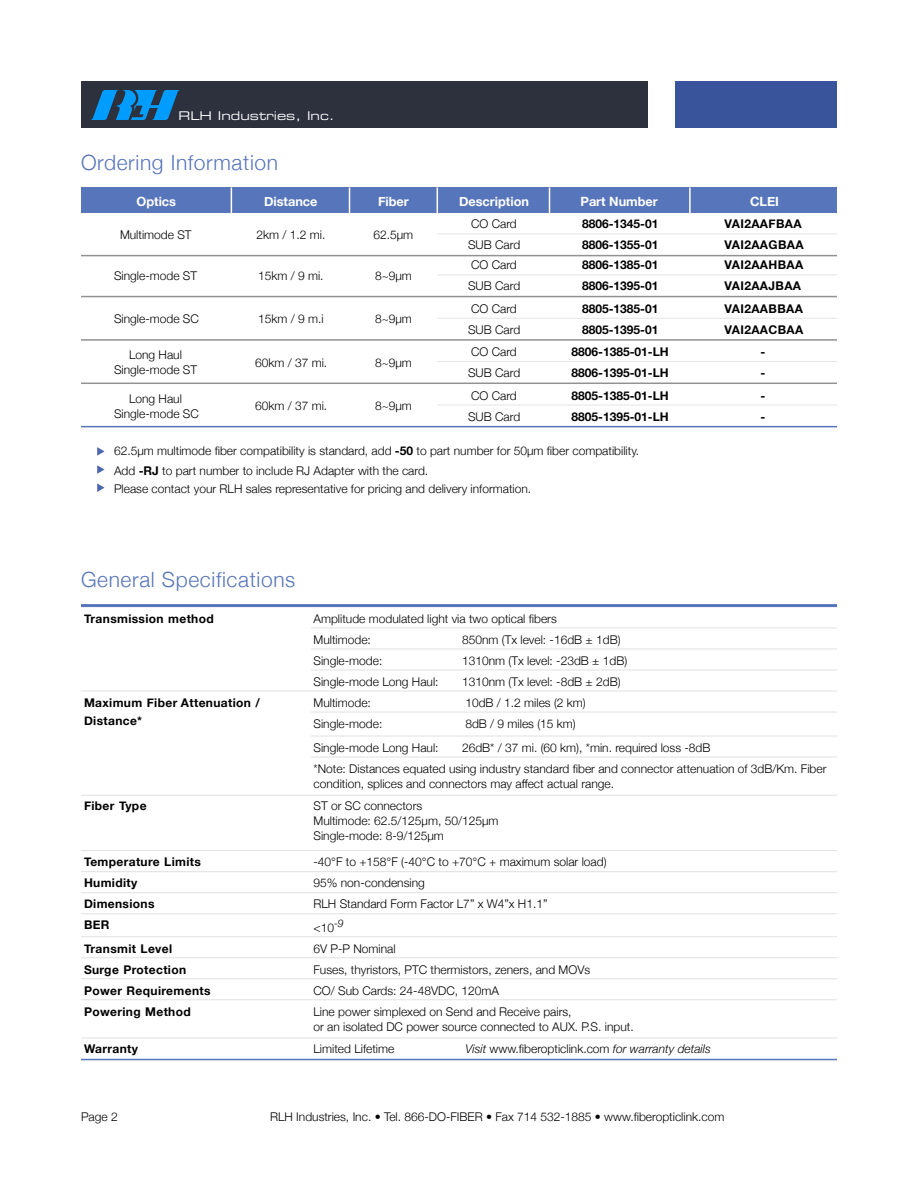
<style>
.page{position:relative;width:918px;height:1188px;background:#fff}
.page>*{position:absolute;margin:0;border:0;box-sizing:border-box;transform-origin:0 0}
.t1{font:300 21px "Helvetica Neue";letter-spacing:.03em;color:#5775ba}
.t2{font:700 12.75px "Helvetica Neue";color:#fff}
.t3{font:300 12px/15px "Helvetica Neue";color:#000}
.t4{font:700 12px/18px "Helvetica Neue";letter-spacing:.03em;color:#000}
.t5{font:700 12px "Helvetica Neue";color:#000}
.t6{font:italic 300 12px "Helvetica Neue";color:#000}
.t7{font:12px "Eurostile Extended Two";color:#fff}
.s1{font-weight:700}
.s2{font-style:normal}
</style>
<div class="page">
<svg style="left:97px;top:447px;width:8px;height:9px"></svg>
<svg style="left:97px;top:465px;width:8px;height:9px"></svg>
<svg style="left:97px;top:483px;width:8px;height:9px"></svg>
<div style="left:81px;top:187px;width:150px;height:26px;background:#5775ba"></div>
<div style="left:231px;top:187px;width:119px;height:26px;background:#5775ba"></div>
<div style="left:350px;top:187px;width:87px;height:26px;background:#5775ba"></div>
<div style="left:437px;top:187px;width:113px;height:26px;background:#5775ba"></div>
<div style="left:550px;top:187px;width:140px;height:26px;background:#5775ba"></div>
<div style="left:690px;top:187px;width:147px;height:26px;background:#5775ba"></div>
<svg style="left:231px;top:187px;width:1px;height:26px"></svg>
<svg style="left:349px;top:187px;width:1px;height:26px"></svg>
<svg style="left:437px;top:187px;width:1px;height:26px"></svg>
<svg style="left:549px;top:187px;width:1px;height:26px"></svg>
<hr style="left:689px;top:187px;width:2px;height:26px;background:#fff">
<hr style="left:437px;top:234px;width:400px;height:1px;background:#e4e4e4">
<hr style="left:81px;top:255px;width:756px;height:1px;background:#929292">
<hr style="left:437px;top:275px;width:400px;height:1px;background:#e4e4e4">
<hr style="left:81px;top:296px;width:756px;height:1px;background:#929292">
<hr style="left:437px;top:318px;width:400px;height:1px;background:#e4e4e4">
<hr style="left:81px;top:339px;width:756px;height:2px;background:#929292">
<hr style="left:437px;top:361px;width:400px;height:1px;background:#e4e4e4">
<hr style="left:81px;top:383px;width:756px;height:1px;background:#929292">
<hr style="left:437px;top:405px;width:400px;height:1px;background:#e4e4e4">
<hr style="left:81px;top:426px;width:756px;height:1px;background:#5775ba">
<hr style="left:311px;top:628px;width:526px;height:1px;background:#e1e1e1">
<hr style="left:311px;top:649px;width:526px;height:1px;background:#e1e1e1">
<hr style="left:311px;top:670px;width:526px;height:1px;background:#e1e1e1">
<hr style="left:81px;top:691px;width:756px;height:1px;background:#e1e1e1">
<hr style="left:311px;top:712px;width:526px;height:1px;background:#e1e1e1">
<hr style="left:311px;top:736px;width:526px;height:1px;background:#e1e1e1">
<hr style="left:311px;top:757px;width:526px;height:1px;background:#e1e1e1">
<hr style="left:81px;top:795px;width:756px;height:1px;background:#e1e1e1">
<hr style="left:81px;top:850px;width:756px;height:1px;background:#e1e1e1">
<hr style="left:81px;top:871px;width:756px;height:1px;background:#e1e1e1">
<hr style="left:81px;top:892px;width:756px;height:1px;background:#e1e1e1">
<hr style="left:81px;top:913px;width:756px;height:1px;background:#e1e1e1">
<hr style="left:81px;top:936px;width:756px;height:1px;background:#e1e1e1">
<hr style="left:81px;top:957px;width:756px;height:1px;background:#e1e1e1">
<hr style="left:81px;top:979px;width:756px;height:1px;background:#e1e1e1">
<hr style="left:81px;top:1000px;width:756px;height:1px;background:#e1e1e1">
<hr style="left:81px;top:1038px;width:756px;height:1px;background:#e1e1e1">
<hr style="left:81px;top:604px;width:756px;height:3px;background:#5775ba">
<hr style="left:81px;top:1059px;width:756px;height:1px;background:#5775ba">
<div style="left:81px;top:81px;width:567px;height:47px;background:#2d313e"></div>
<div style="left:675px;top:81px;width:162px;height:47px;background:#3a549c"></div>
<svg style="left:91px;top:90px;width:89px;height:30px"></svg>
<p class="t7" style="left:178px;top:111px;width:158px">RLH Industries, Inc.</p>
<h1 class="t1" style="left:81px;top:149px;width:199px">Ordering Information</h1>
<p class="t2" style="left:136px;top:193px;width:41px">Optics</p>
<p class="t2" style="left:264px;top:193px;width:55px">Distance</p>
<p class="t2" style="left:378px;top:193px;width:32px">Fiber</p>
<p class="t2" style="left:459px;top:193px;width:72px">Description</p>
<p class="t2" style="left:580px;top:193px;width:79px">Part Number</p>
<p class="t2" style="left:750px;top:193px;width:31px">CLEI</p>
<p class="t3" style="left:120px;top:226px;width:73px">Multimode ST</p>
<p class="t3" style="left:256px;top:226px;width:70px">2km / 1.2 mi.</p>
<p class="t3" style="left:374px;top:226px;width:41px">62.5µm</p>
<p class="t3" style="left:471px;top:216px;width:47px">CO Card</p>
<p class="t5" style="left:582px;top:216px;width:78px">8806-1345-01</p>
<p class="t4" style="left:724px;top:214px;width:79px">VAI2AAFBAA</p>
<p class="t3" style="left:468px;top:237px;width:54px">SUB Card</p>
<p class="t5" style="left:582px;top:237px;width:78px">8806-1355-01</p>
<p class="t4" style="left:724px;top:235px;width:81px">VAI2AAGBAA</p>
<p class="t3" style="left:114px;top:268px;width:85px">Single-mode ST</p>
<p class="t3" style="left:258px;top:268px;width:67px">15km / 9 mi.</p>
<p class="t3" style="left:375px;top:268px;width:38px">8~9µm</p>
<p class="t3" style="left:114px;top:311px;width:86px">Single-mode SC</p>
<p class="t3" style="left:258px;top:311px;width:67px">15km / 9 m.i</p>
<p class="t3" style="left:375px;top:311px;width:38px">8~9µm</p>
<p class="t3" style="left:114px;top:347px;width:85px;text-align:center">Long Haul<br>Single-mode ST</p>
<p class="t3" style="left:255px;top:355px;width:74px">60km / 37 mi.</p>
<p class="t3" style="left:375px;top:355px;width:38px">8~9µm</p>
<p class="t3" style="left:114px;top:391px;width:86px;text-align:center">Long Haul<br>Single-mode SC</p>
<p class="t3" style="left:255px;top:398px;width:74px">60km / 37 mi.</p>
<p class="t3" style="left:375px;top:398px;width:38px">8~9µm</p>
<p class="t3" style="left:471px;top:257px;width:47px">CO Card</p>
<p class="t5" style="left:582px;top:258px;width:78px">8806-1385-01</p>
<p class="t4" style="left:724px;top:256px;width:80px">VAI2AAHBAA</p>
<p class="t3" style="left:468px;top:278px;width:54px">SUB Card</p>
<p class="t5" style="left:582px;top:279px;width:78px">8806-1395-01</p>
<p class="t4" style="left:724px;top:277px;width:78px">VAI2AAJBAA</p>
<p class="t3" style="left:471px;top:301px;width:47px">CO Card</p>
<p class="t5" style="left:582px;top:301px;width:78px">8805-1385-01</p>
<p class="t4" style="left:724px;top:299px;width:80px">VAI2AABBAA</p>
<p class="t3" style="left:468px;top:322px;width:54px">SUB Card</p>
<p class="t5" style="left:582px;top:322px;width:78px">8805-1395-01</p>
<p class="t4" style="left:724px;top:320px;width:80px">VAI2AACBAA</p>
<p class="t3" style="left:471px;top:344px;width:47px">CO Card</p>
<p class="t5" style="left:572px;top:345px;width:99px">8806-1385-01-LH</p>
<p class="t4" style="left:760px;top:343px;width:6px">-</p>
<p class="t3" style="left:468px;top:365px;width:54px">SUB Card</p>
<p class="t5" style="left:572px;top:366px;width:99px">8806-1395-01-LH</p>
<p class="t4" style="left:760px;top:364px;width:6px">-</p>
<p class="t3" style="left:471px;top:388px;width:47px">CO Card</p>
<p class="t5" style="left:572px;top:388px;width:99px">8805-1385-01-LH</p>
<p class="t4" style="left:760px;top:386px;width:6px">-</p>
<p class="t3" style="left:468px;top:409px;width:54px">SUB Card</p>
<p class="t5" style="left:572px;top:409px;width:99px">8805-1395-01-LH</p>
<p class="t4" style="left:760px;top:407px;width:6px">-</p>
<p class="t3" style="left:114px;top:441px;width:527px;line-height:19.5px">62.5µm multimode fiber compatibility is standard, add <span class="s1">-50</span> to part number for 50µm fiber compatibility.<br>Add <span class="s1">-RJ</span> to part number to include RJ Adapter with the card.</p>
<p class="t3" style="left:114px;top:481px;width:419px">Please contact your RLH sales representative for pricing and delivery information.</p>
<h1 class="t1" style="left:81px;top:566px;width:216px">General Specifications</h1>
<p class="t4" style="left:84px;top:609px;width:131px">Transmission method</p>
<p class="t3" style="left:314px;top:607px;width:245px;line-height:21px">Amplitude modulated light via two optical fibers<br>Multimode:</p>
<p class="t3" style="left:462px;top:631px;width:160px">850nm (Tx level: -16dB ± 1dB)</p>
<p class="t3" style="left:314px;top:652px;width:70px">Single-mode:</p>
<p class="t3" style="left:462px;top:652px;width:167px">1310nm (Tx level: -23dB ± 1dB)</p>
<p class="t3" style="left:314px;top:673px;width:127px">Single-mode Long Haul:</p>
<p class="t3" style="left:462px;top:673px;width:160px">1310nm (Tx level: -8dB ± 2dB)</p>
<p class="t4" style="left:84px;top:693px;width:177px">Maximum Fiber Attenuation /<br>Distance*</p>
<p class="t3" style="left:314px;top:694px;width:59px">Multimode:</p>
<p class="t3" style="left:465px;top:694px;width:122px">10dB / 1.2 miles (2 km)</p>
<p class="t3" style="left:314px;top:715px;width:70px">Single-mode:</p>
<p class="t3" style="left:465px;top:715px;width:112px">8dB / 9 miles (15 km)</p>
<p class="t3" style="left:314px;top:739px;width:127px">Single-mode Long Haul:</p>
<p class="t3" style="left:314px;top:736px;width:514px;line-height:21px;text-indent:148px">26dB* / 37 mi. (60 km), *min. required loss -8dB<br>*Note: Distances equated using industry standard fiber and connector attenuation of 3dB/Km. Fiber</p>
<p class="t3" style="left:314px;top:775px;width:302px">condition, splices and connectors may affect actual range.</p>
<p class="t4" style="left:84px;top:796px;width:64px">Fiber Type</p>
<p class="t3" style="left:314px;top:798px;width:187px">ST or SC connectors<br>Multimode: 62.5/125µm, 50/125µm<br>Single-mode: 8-9/125µm</p>
<p class="t4" style="left:84px;top:852px;width:118px">Temperature Limits</p>
<p class="t3" style="left:314px;top:853px;width:295px">-40°F to +158°F (-40°C to +70°C + maximum solar load)</p>
<p class="t4" style="left:84px;top:873px;width:55px">Humidity</p>
<p class="t3" style="left:314px;top:874px;width:113px">95% non-condensing</p>
<p class="t4" style="left:84px;top:894px;width:72px">Dimensions</p>
<p class="t3" style="left:314px;top:895px;width:236px">RLH Standard Form Factor L7” x W4”x H1.1”</p>
<p class="t4" style="left:84px;top:915px;width:27px">BER</p>
<p class="t3" style="left:314px;top:919px;width:32px">&lt;10<sup>-9</sup></p>
<p class="t4" style="left:84px;top:939px;width:90px">Transmit Level</p>
<p class="t3" style="left:314px;top:940px;width:84px">6V P-P Nominal</p>
<p class="t4" style="left:84px;top:960px;width:104px">Surge Protection</p>
<p class="t3" style="left:314px;top:961px;width:278px">Fuses, thyristors, PTC thermistors, zeners, and MOVs</p>
<p class="t4" style="left:84px;top:981px;width:128px">Power Requirements</p>
<p class="t3" style="left:314px;top:982px;width:187px">CO/ Sub Cards: 24-48VDC, 120mA</p>
<p class="t4" style="left:84px;top:1002px;width:108px">Powering Method</p>
<p class="t3" style="left:314px;top:1003px;width:322px">Line power simplexed on Send and Receive pairs,<br>or an isolated DC power source connected to AUX. P.S. input.</p>
<p class="t4" style="left:84px;top:1039px;width:56px">Warranty</p>
<p class="t3" style="left:314px;top:1041px;width:82px">Limited Lifetime</p>
<p class="t6" style="left:465px;top:1042px;width:247px">Visit <span class="s2">www.fiberopticlink.com</span> for warranty details</p>
<p class="t3" style="left:81px;top:1108px;width:38px">Page 2</p>
<p class="t3" style="left:270px;top:1108px;width:456px">RLH Industries, Inc. • Tel. 866-DO-FIBER • Fax 714 532-1885 • www.fiberopticlink.com</p>
</div>
